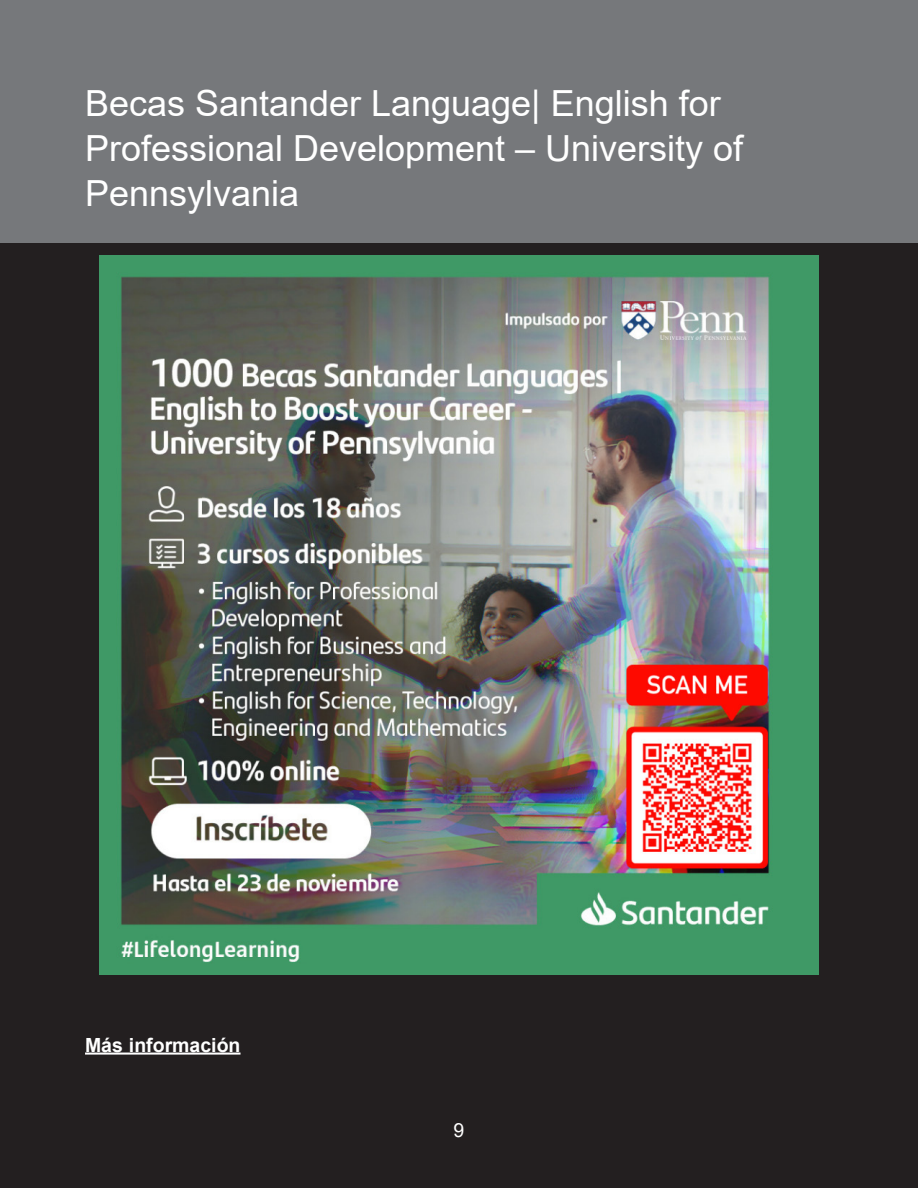
<style>
.page{position:relative;width:918px;height:1188px;background:#fff}
.page>*{position:absolute;margin:0;border:0;box-sizing:border-box;transform-origin:0 0}
.cabeza1Convocatorias{font:36px/45px "Arial";color:#fff}
.cuerpoArticulos_sin{font:700 19.5px "Arial";color:#fff}
.t1{font:19.5px "Arial";color:#fff}
</style>
<div class="page">
<div style="left:0;top:0;width:918px;height:244px;background:#76787b"></div>
<div style="left:0;top:244px;width:918px;height:944px;background:#231f20"></div>
<hr style="left:85px;top:1053px;width:156px;height:2px;background:#fff">
<img style="left:99px;top:255px;width:720px;height:720px">
<p class="cabeza1Convocatorias" style="left:85px;top:80px;width:660px">Becas Santander Language| English for<br>Professional Development – University of<br>Pennsylvania</p>
<p class="cuerpoArticulos_sin" style="left:85px;top:1031px;width:157px">Más información</p>
<p class="t1" style="left:454px;top:1117px;width:12px">9</p>
</div>
